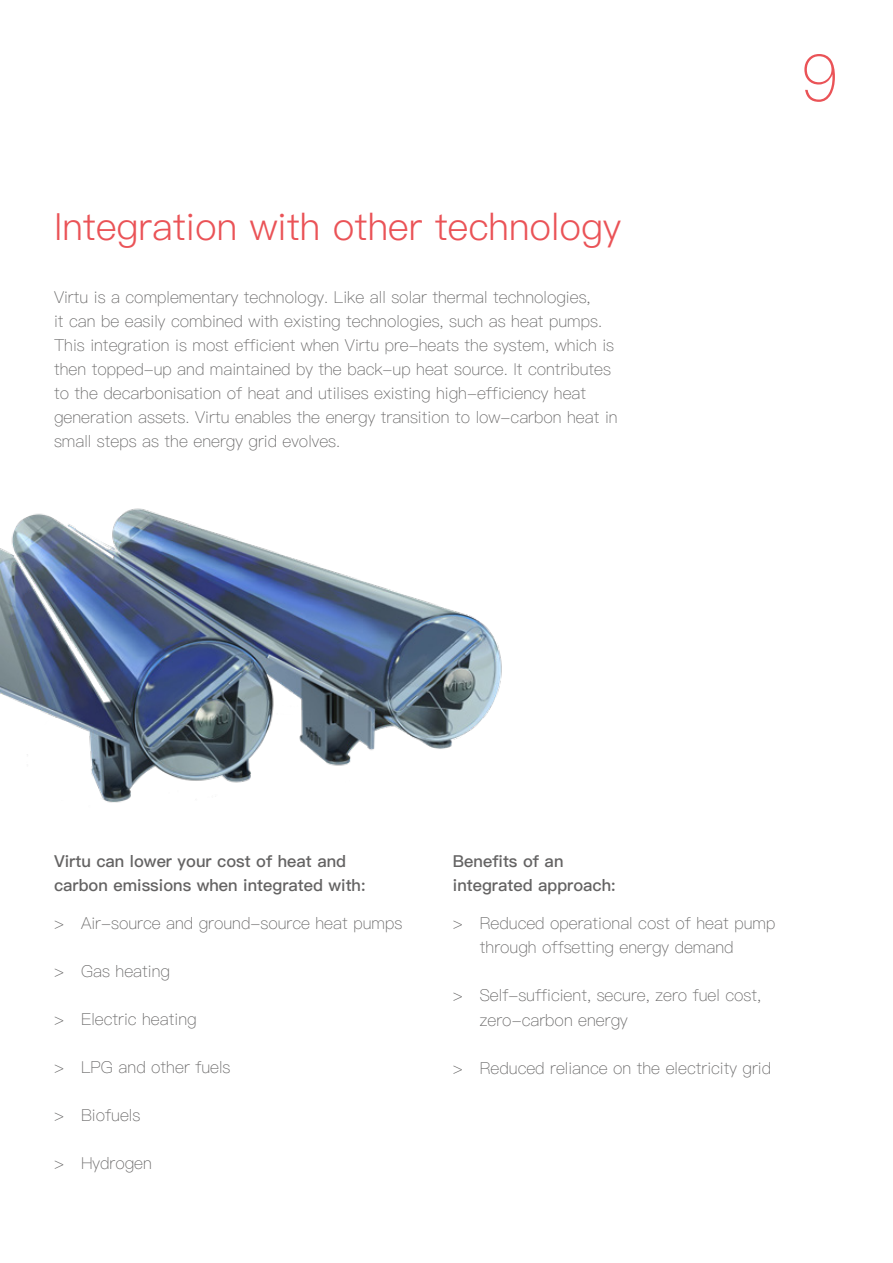
<style>
.page{position:relative;width:893px;height:1263px;background:#fff}
.page>*{position:absolute;margin:0;border:0;box-sizing:border-box;transform-origin:0 0}
.t1{font:100 64.5px "Ping Fang HK";color:#ea5357}
.t2{font:300 37.5px "Ping Fang HK";color:#ea5357}
.t3{font:100 16.5px/24px "Ping Fang HK";color:#646363}
.t4{font:500 16.5px/24px "Ping Fang HK";color:#646363}
</style>
<div class="page">
<img style="left:0;top:508px;width:502px;height:295px">
<h2 class="t2" style="left:54px;top:204px;width:569px">Integration with other technology</h2>
<p class="t3" style="left:54px;top:285px;width:565px">Virtu is a complementary technology. Like all solar thermal technologies,<br>it can be easily combined with existing technologies, such as heat pumps.<br>This integration is most efficient when Virtu pre-heats the system, which is then topped-up and maintained by the back-up heat source. It contributes to the decarbonisation of heat and utilises existing high-efficiency heat generation assets. Virtu enables the energy transition to low-carbon heat in small steps as the energy grid evolves.</p>
<h1 class="t1" style="left:800px;top:38px;width:40px">9</h1>
<p class="t4" style="left:54px;top:849px;width:313px">Virtu can lower your cost of heat and carbon emissions when integrated with:</p>
<p class="t4" style="left:453px;top:849px;width:164px">Benefits of an integrated approach:</p>
<p class="t3" style="left:480px;top:911px;width:297px;text-indent:-27px">&gt; Reduced operational cost of heat pump through offsetting energy demand</p>
<p class="t3" style="left:480px;top:983px;width:283px;text-indent:-27px">&gt; Self-sufficient, secure, zero fuel cost, zero-carbon energy</p>
<p class="t3" style="left:453px;top:1055px;width:320px">&gt; Reduced reliance on the electricity grid</p>
<p class="t3" style="left:54px;top:911px;width:350px">&gt; Air-source and ground-source heat pumps</p>
<p class="t3" style="left:54px;top:959px;width:118px">&gt; Gas heating</p>
<p class="t3" style="left:54px;top:1007px;width:144px">&gt; Electric heating</p>
<p class="t3" style="left:54px;top:1055px;width:178px">&gt; LPG and other fuels</p>
<p class="t3" style="left:54px;top:1103px;width:88px">&gt; Biofuels</p>
<p class="t3" style="left:54px;top:1151px;width:99px">&gt; Hydrogen</p>
</div>
